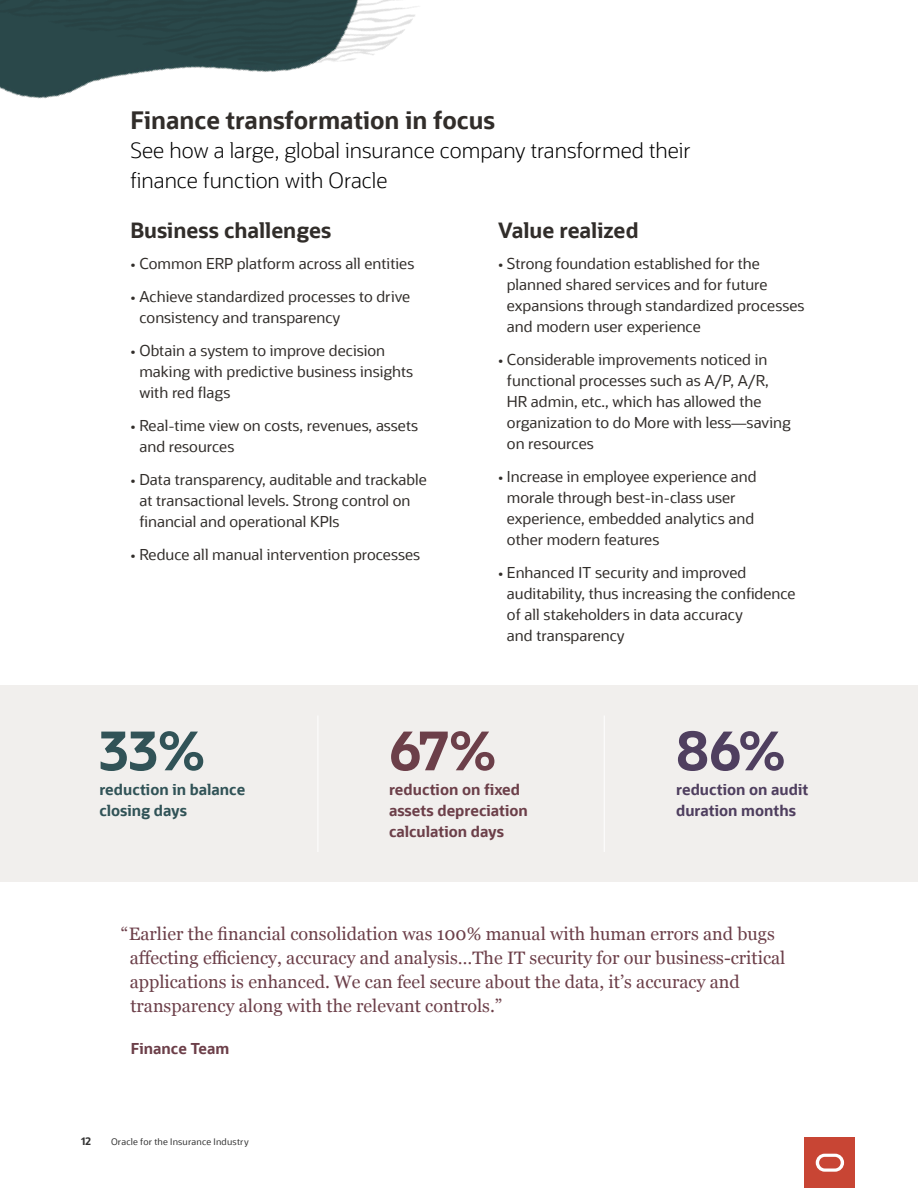
<style>
.page{position:relative;width:918px;height:1188px;background:#fff}
.page>*{position:absolute;margin:0;border:0;box-sizing:border-box;transform-origin:0 0}
.Body_text{font:700 54px "Oracle Sans";color:#315357}
.Body_text-2{font:700 54px "Oracle Sans";color:#6c3f49}
.Body_text-3{font:700 54px "Oracle Sans";color:#4f3f5f}
.Heading{font:700 24px "Oracle Sans";color:#312d2a}
.Heading-2{font:300 21px/30px "Oracle Sans";color:#000}
.Numbers{font:700 21px "Oracle Sans";color:#312d2a}
.Body_text-4{font:18px/24px "Georgia";color:#6c3f49}
.Body_text-bullet_poi{font:15px/21px "Oracle Sans";color:#312d2a}
.Body_text-5{font:700 15px/21px "Oracle Sans";color:#6c3f49}
.Body_text-6{font:700 15px/21px "Oracle Sans";color:#4f3f5f}
.Body_text-7{font:700 15px/21px "Oracle Sans";color:#315357}
.t1{font:700 10.5px "Oracle Sans";color:#333}
.t2{font:9px "Oracle Sans";letter-spacing:.02em;color:#333}
</style>
<div class="page">
<div style="left:0;top:686px;width:918px;height:196px;background:#f1efed"></div>
<img style="left:0;top:0;width:418px;height:99px">
<div style="left:805px;top:1137px;width:50px;height:51px;background:#c84534"></div>
<svg style="left:816px;top:1154px;width:28px;height:18px"></svg>
<hr style="left:318px;top:715px;width:1px;height:137px;background:#fff">
<hr style="left:604px;top:715px;width:1px;height:137px;background:#fff">
<p class="Heading" style="left:130px;top:105px;width:366px">Finance transformation in focus</p>
<p class="Heading-2" style="left:130px;top:136px;width:562px">See how a large, global insurance company transformed their finance function with Oracle</p>
<p class="Numbers" style="left:130px;top:217px;width:202px">Business challenges</p>
<p class="Body_text-bullet_poi" style="left:130px;top:253px;width:285px">• Common ERP platform across all entities</p>
<p class="Body_text-bullet_poi" style="left:139px;top:286px;width:272px;text-indent:-9px">• Achieve standardized processes to drive consistency and transparency</p>
<p class="Body_text-bullet_poi" style="left:139px;top:340px;width:275px;text-indent:-9px">• Obtain a system to improve decision making with predictive business insights with red flags</p>
<p class="Body_text-bullet_poi" style="left:139px;top:415px;width:280px;text-indent:-9px">• Real-time view on costs, revenues, assets and resources</p>
<p class="Body_text-bullet_poi" style="left:139px;top:469px;width:289px;text-indent:-9px">• Data transparency, auditable and trackable at transactional levels. Strong control on financial and operational KPIs</p>
<p class="Body_text-bullet_poi" style="left:130px;top:544px;width:291px">• Reduce all manual intervention processes</p>
<p class="Numbers" style="left:498px;top:217px;width:142px">Value realized</p>
<p class="Body_text-bullet_poi" style="left:507px;top:253px;width:299px;text-indent:-9px">• Strong foundation established for the planned shared services and for future expansions through standardized processes and modern user experience</p>
<p class="Body_text-bullet_poi" style="left:507px;top:349px;width:285px;text-indent:-9px">• Considerable improvements noticed in functional processes such as A/P, A/R, HR admin, etc., which has allowed the organization to do More with less—saving on resources</p>
<p class="Body_text-bullet_poi" style="left:507px;top:466px;width:251px;text-indent:-9px">• Increase in employee experience and morale through best-in-class user experience, embedded analytics and other modern features</p>
<p class="Body_text-bullet_poi" style="left:507px;top:562px;width:290px;text-indent:-9px">• Enhanced IT security and improved auditability, thus increasing the confidence of all stakeholders in data accuracy<br>and transparency</p>
<p class="Body_text" style="left:99px;top:717px;width:107px">33%</p>
<p class="Body_text-7" style="left:99px;top:779px;width:147px">reduction in balance closing days</p>
<p class="Body_text-2" style="left:389px;top:717px;width:109px">67%</p>
<p class="Body_text-5" style="left:389px;top:779px;width:140px">reduction on fixed assets depreciation calculation days</p>
<p class="Body_text-3" style="left:676px;top:717px;width:111px">86%</p>
<p class="Body_text-6" style="left:676px;top:779px;width:134px">reduction on audit duration months</p>
<p class="Body_text-4" style="left:130px;top:921px;width:657px;text-indent:-9px">“Earlier the financial consolidation was 100% manual with human errors and bugs affecting efficiency, accuracy and analysis…The IT security for our business-critical applications is enhanced. We can feel secure about the data, it’s accuracy and transparency along with the relevant controls.”</p>
<p class="Body_text-5" style="left:131px;top:1039px;width:100px">Finance Team</p>
<p class="t1" style="left:81px;top:1135px;width:12px">12</p>
<p class="t2" style="left:111px;top:1137px;width:139px">Oracle for the Insurance Industry</p>
</div>
